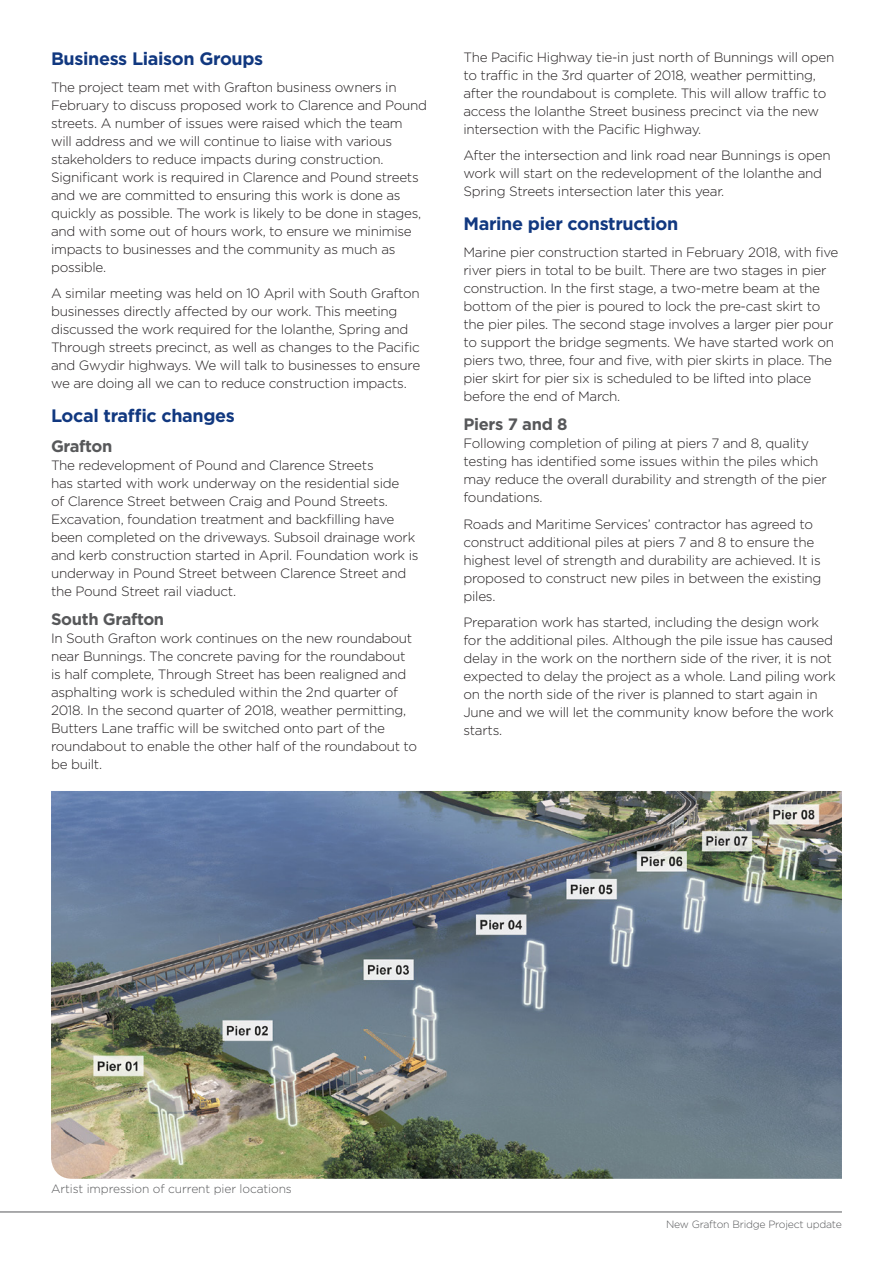
<style>
.page{position:relative;width:893px;height:1263px;background:#fff}
.page>*{position:absolute;margin:0;border:0;box-sizing:border-box;transform-origin:0 0}
.SUB_HEAD_1{font:700 18px "Gotham";letter-spacing:-.02em;color:#113880}
.SUB_HEAD_2{font:700 16.5px "Gotham";letter-spacing:-.02em;color:#57585a}
.BODY_1{font:300 13.5px/18px "Gotham";letter-spacing:-.02em;color:#231f20}
.CAPTIONS_GREY_LEFT{font:300 12px "Gotham";letter-spacing:-.01em;color:#57585a}
.FOOTER_TITLE{font:300 10.5px "Gotham";letter-spacing:-.02em;color:#57585a}
</style>
<div class="page">
<hr style="left:0;top:1211px;width:842px;height:1px;background:#57585a">
<img style="left:51px;top:791px;width:791px;height:388px">
<p class="SUB_HEAD_1" style="left:51px;top:47px;width:214px">Business Liaison Groups</p>
<p class="BODY_1" style="left:51px;top:78px;width:378px">The project team met with Grafton business owners in February to discuss proposed work to Clarence and Pound streets. A number of issues were raised which the team<br>will address and we will continue to liaise with various stakeholders to reduce impacts during construction.<br>Significant work is required in Clarence and Pound streets and we are committed to ensuring this work is done as quickly as possible. The work is likely to be done in stages, and with some out of hours work, to ensure we minimise impacts to businesses and the community as much as possible.</p>
<p class="BODY_1" style="left:51px;top:284px;width:371px">A similar meeting was held on 10 April with South Grafton businesses directly affected by our work. This meeting discussed the work required for the Iolanthe, Spring and Through streets precinct, as well as changes to the Pacific and Gwydir highways. We will talk to businesses to ensure we are doing all we can to reduce construction impacts.</p>
<p class="SUB_HEAD_1" style="left:51px;top:404px;width:185px">Local traffic changes</p>
<p class="SUB_HEAD_2" style="left:51px;top:435px;width:63px">Grafton</p>
<p class="BODY_1" style="left:51px;top:456px;width:369px">The redevelopment of Pound and Clarence Streets<br>has started with work underway on the residential side<br>of Clarence Street between Craig and Pound Streets.<br>Excavation, foundation treatment and backfilling have been completed on the driveways. Subsoil drainage work and kerb construction started in April. Foundation work is underway in Pound Street between Clarence Street and the Pound Street rail viaduct.</p>
<p class="SUB_HEAD_2" style="left:51px;top:608px;width:115px">South Grafton</p>
<p class="BODY_1" style="left:51px;top:629px;width:368px">In South Grafton work continues on the new roundabout near Bunnings. The concrete paving for the roundabout is half complete, Through Street has been realigned and asphalting work is scheduled within the 2nd quarter of 2018. In the second quarter of 2018, weather permitting, Butters Lane traffic will be switched onto part of the roundabout to enable the other half of the roundabout to be built.</p>
<p class="BODY_1" style="left:463px;top:48px;width:372px">The Pacific Highway tie-in just north of Bunnings will open to traffic in the 3rd quarter of 2018, weather permitting, after the roundabout is complete. This will allow traffic to access the Iolanthe Street business precinct via the new intersection with the Pacific Highway.</p>
<p class="BODY_1" style="left:463px;top:146px;width:369px">After the intersection and link road near Bunnings is open work will start on the redevelopment of the Iolanthe and<br>Spring Streets intersection later this year.</p>
<p class="SUB_HEAD_1" style="left:463px;top:212px;width:216px">Marine pier construction</p>
<p class="BODY_1" style="left:463px;top:242px;width:376px">Marine pier construction started in February 2018, with five river piers in total to be built. There are two stages in pier construction. In the first stage, a two-metre beam at the bottom of the pier is poured to lock the pre-cast skirt to the pier piles. The second stage involves a larger pier pour to support the bridge segments. We have started work on piers two, three, four and five, with pier skirts in place. The pier skirt for pier six is scheduled to be lifted into place before the end of March.</p>
<p class="SUB_HEAD_2" style="left:463px;top:413px;width:105px">Piers 7 and 8</p>
<p class="BODY_1" style="left:463px;top:434px;width:365px">Following completion of piling at piers 7 and 8, quality testing has identified some issues within the piles which may reduce the overall durability and strength of the pier foundations.</p>
<p class="BODY_1" style="left:463px;top:514px;width:359px">Roads and Maritime Services’ contractor has agreed to construct additional piles at piers 7 and 8 to ensure the highest level of strength and durability are achieved. It is proposed to construct new piles in between the existing piles.</p>
<p class="BODY_1" style="left:463px;top:613px;width:374px">Preparation work has started, including the design work for the additional piles. Although the pile issue has caused delay in the work on the northern side of the river, it is not expected to delay the project as a whole. Land piling work on the north side of the river is planned to start again in June and we will let the community know before the work starts.</p>
<p class="CAPTIONS_GREY_LEFT" style="left:51px;top:1181px;width:242px">Artist impression of current pier locations</p>
<p class="FOOTER_TITLE" style="left:666px;top:1218px;width:177px">New Grafton Bridge Project update</p>
</div>
